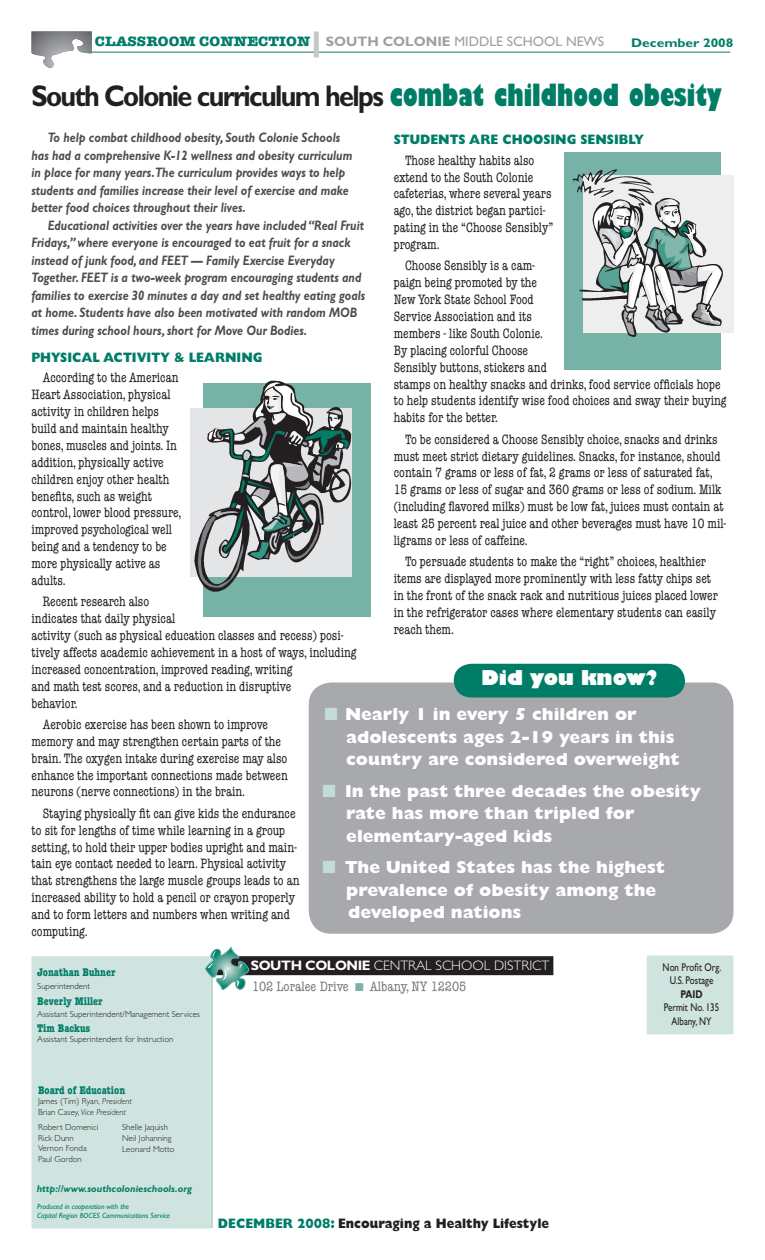
<style>
.page{position:relative;width:765px;height:1260px;background:#fff}
.page>*{position:absolute;margin:0;border:0;box-sizing:border-box;transform-origin:0 0}
.t1{font:700 30px "Gill Sans";letter-spacing:-.06em;color:#231f20;scale:.9 1}
.t2{font:800 20px "Gill Sans";color:#fff}
.t3{font:800 17.5px/22.5px "Gill Sans";color:#fff}
.t4{font:13.75px/16.9px "American Typewriter Cond A";color:#231f20;scale:.95 1}
.t5{font:italic 700 13.75px/17.5px "Gill Sans";color:#4b4c4d;scale:.85 1}
.t6{font:800 13.75px "Gill Sans";color:#007d67;scale:.9 1}
.t7{font:800 13.75px "Gill Sans";color:#231f20;scale:.9 1}
.t8{font:13.75px "American Typewriter Cond A";color:#76787b}
.t9{font:13.75px "Gill Sans";color:#9d9fa2}
.t10{font:300 13.75px "Gill Sans";color:#fff}
.t11{font:13.75px "American Typewriter Bold A";color:#007d67;scale:1.1 1}
.t12{font:700 13.75px "Gill Sans";color:#fff}
.t13{font:700 12.5px "Gill Sans";color:#007d67;scale:1.1 1}
.t14{font:11.25px "American Typewriter Bold Cond A";color:#007d67}
.t15{font:11.25px/13.5px "Gill Sans";color:#231f20;text-align:center;scale:.8 1}
.t16{font:700 11.25px "Gill Sans";color:#231f20;scale:.8 1}
.t17{font:italic 700 10px "Gill Sans";color:#007d67}
.t18{font:300 8.75px/10.6px "Gill Sans";color:#231f20}
.t19{font:italic 7.5px/9px "Gill Sans";color:#007d67}
.s1{font-weight:700}
.s2{font-weight:800;font-stretch:condensed;color:#007d67}
.s3{color:#c3dcd6}
.s4{font-style:italic}
.s5{color:#77b2a6}
.s6{color:#007d67}
</style>
<div class="page">
<hr style="left:92px;top:52px;width:638px;height:1px;background:#449b8a">
<svg style="left:32px;top:32px;width:60px;height:36px"></svg>
<div style="left:314px;top:32px;width:5px;height:26px;background:#c7c8ca"></div>
<div style="left:32px;top:957px;width:179px;height:271px;background:#cfe3df"></div>
<div style="left:32px;top:956px;width:179px;height:272px;border:1px solid #cfe3df"></div>
<div style="left:214px;top:957px;width:339px;height:18px;background:#231f20"></div>
<div style="left:213px;top:956px;width:340px;height:19px;border:1px solid #231f20"></div>
<div style="left:647px;top:956px;width:86px;height:78px;background:#cfe3df"></div>
<hr style="left:211px;top:957px;width:2px;height:271px;background:#9bc5bd">
<svg style="left:205px;top:947px;width:44px;height:43px"></svg>
<div style="left:309px;top:682px;width:424px;height:252px;background:#a8a9ad;border-radius:22px"></div>
<div style="left:203px;top:384px;width:168px;height:233px;background:#77b2a6"></div>
<div style="left:190px;top:408px;width:162px;height:169px;background:#e4e5e7"></div>
<svg style="left:194px;top:381px;width:157px;height:211px"></svg>
<div style="left:565px;top:153px;width:156px;height:217px;background:#77b2a6"></div>
<div style="left:583px;top:175px;width:150px;height:158px;background:#eeeeef"></div>
<svg style="left:573px;top:169px;width:150px;height:168px"></svg>
<div style="left:454px;top:664px;width:231px;height:34px;background:#007d67"></div>
<p class="t11" style="left:95px;top:33px;width:197px">CLASSROOM CONNECTION</p>
<p class="t9" style="left:326px;top:33px;width:280px"><span class="s1">South Colonie</span> MIDDLE SCHOOL NEWS</p>
<p class="t13" style="left:631px;top:35px;width:94px">December 2008</p>
<h1 class="t1" style="left:32px;top:79px;width:769px">South Colonie curriculum helps <span class="s2">combat childhood obesity</span></h1>
<p class="t5" style="left:32px;top:129px;width:379px;text-indent:16px">To help combat childhood obesity, South Colonie Schools has had a comprehensive K-12 wellness and obesity curriculum in place for many years.The curriculum provides ways to help students and families increase their level of exercise and make better food choices throughout their lives.</p>
<p class="t5" style="left:31px;top:217px;width:394px;text-indent:16px">Educational activities over the years have included “Real Fruit Fridays,” where everyone is encouraged to eat fruit for a snack instead of junk food, and FEET — Family Exercise Everyday Together. FEET is a two-week program encouraging students and families to exercise 30 minutes a day and set healthy eating goals at home. Students have also been motivated with random MOB times during school hours, short for Move Our Bodies.</p>
<p class="t6" style="left:32px;top:349px;width:226px">Physi cal activity &amp; learnin</p>
<p class="t6" style="left:253px;top:349px;width:12px">g</p>
<p class="t4" style="left:32px;top:370px;width:159px;text-indent:11px">According to the American<br>Heart Association, physical activity in children helps build and maintain healthy bones, muscles and joints. In addition, physically active children enjoy other health benefits, such as weight control, lower blood pressure, improved psychological well being and a tendency to be more physically active as adults.</p>
<p class="t4" style="left:32px;top:594px;width:344px;text-indent:11px">Recent research also<br>indicates that daily physical<br>activity (such as physical education classes and recess) posi&shy;tively affects academic achievement in a host of ways, including increased concentration, improved reading, writing<br>and math test scores, and a reduction in disruptive<br>behavior.</p>
<p class="t4" style="left:32px;top:716px;width:271px;text-indent:11px">Aerobic exercise has been shown to improve memory and may strengthen certain parts of the brain. The oxygen intake during exercise may also enhance the important connections made between neurons (nerve connections) in the brain.</p>
<p class="t4" style="left:32px;top:805px;width:284px;text-indent:11px">Staying physically fit can give kids the endurance to sit for lengths of time while learning in a group setting, to hold their upper bodies upright and main&shy;tain eye contact needed to learn. Physical activity that strengthens the large muscle groups leads to an increased ability to hold a pencil or crayon properly and to form letters and numbers when writing and computing.</p>
<p class="t6" style="left:394px;top:131px;width:61px">Students</p>
<p class="t6" style="left:469px;top:131px;width:196px">are Choosing Sensibly</p>
<p class="t4" style="left:394px;top:152px;width:169px;text-indent:11px">Those healthy habits also extend to the South Colonie cafeterias, where several years ago, the district began partici&shy;pating in the “Choose Sensibly” program.</p>
<p class="t4" style="left:394px;top:258px;width:352px;text-indent:11px">Choose Sensibly is a cam-<br>paign being promoted by the<br>New York State School Food<br>Service Association and its<br>members - like South Colonie.<br>By placing colorful Choose<br>Sensibly buttons, stickers and<br>stamps on healthy snacks and drinks, food service officials hope to help students identify wise food choices and sway their buying habits for the better.</p>
<p class="t4" style="left:394px;top:431px;width:352px;text-indent:11px">To be considered a Choose Sensibly choice, snacks and drinks must meet strict dietary guidelines. Snacks, for instance, should contain 7 grams or less of fat, 2 grams or less of saturated fat, 15 grams or less of sugar and 360 grams or less of sodium. Milk (including flavored milks) must be low fat, juices must contain at least 25 percent real juice and other beverages must have 10 mil&shy;ligrams or less of caffeine.</p>
<p class="t4" style="left:394px;top:554px;width:343px;text-indent:11px">To persuade students to make the “right” choices, healthier items are displayed more prominently with less fatty chips set in the front of the snack rack and nutritious juices placed lower in the refrigerator cases where elementary students can easily reach them.</p>
<h2 class="t2" style="left:481px;top:665px;width:178px">Did you know?</h2>
<p class="t3" style="left:346px;top:703px;width:335px;text-indent:-22px"><span class="s3">■</span> Nearly 1 in every 5 children or adolescents ages 2-19 years in this country are considered overweight</p>
<p class="t3" style="left:346px;top:780px;width:356px;text-indent:-24px"><span class="s3">■</span> In the past three decades the obesity rate has more than tripled for elementary-aged kids</p>
<p class="t3" style="left:346px;top:856px;width:320px;text-indent:-24px"><span class="s3">■</span> The United States has the highest prevalence of obesity among the developed nations</p>
<p class="t14" style="left:37px;top:966px;width:80px">Jonathan Buhner</p>
<p class="t18" style="left:37px;top:981px;width:54px">Superintendent</p>
<p class="t14" style="left:37px;top:994px;width:67px">Beverly Miller</p>
<p class="t18" style="left:37px;top:1009px;width:164px">Assistant Superintendent/Management Services</p>
<p class="t14" style="left:37px;top:1022px;width:54px">Tim Backus</p>
<p class="t18" style="left:37px;top:1034px;width:138px">Assistant Superintendent for Instruction</p>
<p class="t14" style="left:38px;top:1083px;width:89px">Board of Education</p>
<p class="t18" style="left:38px;top:1096px;width:95px">James (Tim) Ryan, <span class="s4">President<br></span>Brian Casey, <span class="s4">Vice President</span></p>
<p class="t18" style="left:38px;top:1122px;width:62px">Robert Domenici<br>Rick Dunn<br>Vernon Fonda<br>Paul Gordon</p>
<p class="t18" style="left:122px;top:1122px;width:54px">Shelle Jaquish<br>Neil Johanning<br>Leonard Motto</p>
<p class="t17" style="left:37px;top:1183px;width:157px">http://www.southcolonieschools.org</p>
<p class="t19" style="left:37px;top:1202px;width:135px">Produced in cooperation with the<br>Capital Region BOCES Communications Service</p>
<p class="t12" style="left:251px;top:957px;width:20px">SOUTH</p>
<p class="t12" style="left:305px;top:957px;width:21px">COLONIE</p>
<p class="t10" style="left:374px;top:957px;width:177px">CENTRAL SCHOOL DISTRICT</p>
<p class="t15" style="left:663px;top:960px;width:75px">Non Profit Org.<br>U.S. Postage</p>
<p class="t16" style="left:680px;top:987px;width:15px">PAID</p>
<p class="t15" style="left:664px;top:1001px;width:71px">Permit No. 135<br>Albany, NY</p>
<p class="t8" style="left:252px;top:978px;width:216px">102 Loralee Drive <span class="s5">■</span> Albany, NY 12205</p>
<p class="t7" style="left:218px;top:1215px;width:370px"><span class="s6">December 2008:</span> Encouraging a Healthy Lifestyle</p>
</div>
